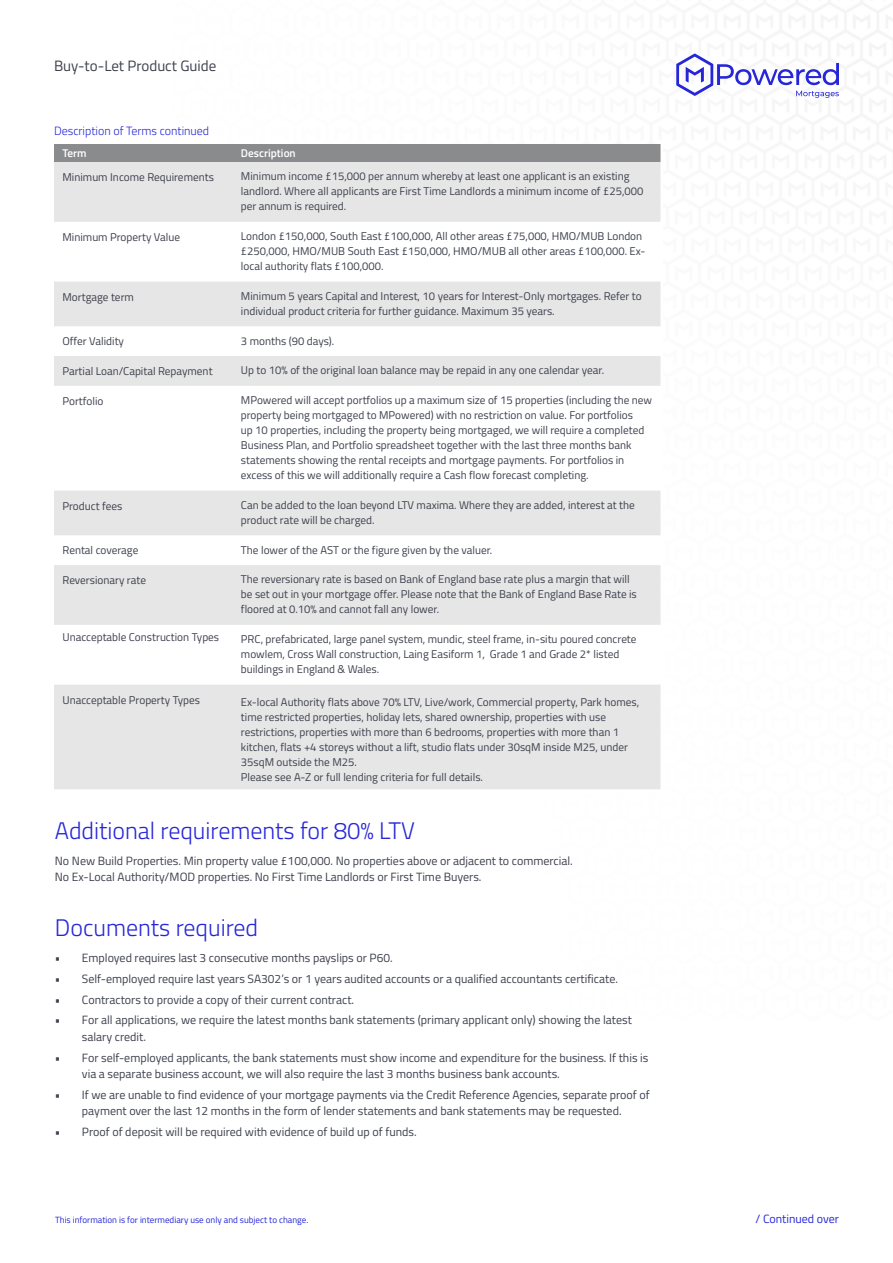
<style>
.page{position:relative;width:893px;height:1263px;background:#fff}
.page>*{position:absolute;margin:0;border:0;box-sizing:border-box;transform-origin:0 0}
.t1{font:300 24px "Titillium Web";color:#2727d8}
.t2{font:15px "Titillium Web";color:#3d404d}
.t3{font:12px/16.5px "Titillium Web";color:#3d404d}
.t4{font:300 12px "Titillium Web";color:#2727d8}
.t5{font:12px "Titillium Web";color:#2727d8}
.t6{font:11.25px/15px "Titillium Web";color:#3d404d}
.t7{font:11.25px "Titillium Web";color:#3d404b}
.t8{font:11.25px "Titillium Web";color:#3d3f4c}
.t9{font:600 11.25px "Titillium Web";color:#fff}
.t10{font:9px "Titillium Web";color:#2727d8}
</style>
<div class="page">
<svg style="left:676px;top:54px;width:163px;height:44px"></svg>
<div style="left:54px;top:144px;width:606px;height:18px;background:#8a8b8d"></div>
<svg style="left:54px;top:162px;width:606px;height:627px;fill:#e6e6e6"></svg>
<h2 class="t2" style="left:54px;top:55px;width:164px">Buy-to-Let Product Guide</h2>
<p class="t4" style="left:54px;top:122px;width:157px">Description of Terms continued</p>
<p class="t9" style="left:63px;top:144px;width:26px">Term</p>
<p class="t9" style="left:241px;top:144px;width:56px">Description</p>
<p class="t8" style="left:63px;top:169px;width:153px">Minimum Income Requirements</p>
<p class="t6" style="left:241px;top:168px;width:404px">Minimum income £15,000 per annum whereby at least one applicant is an existing landlord. Where all applicants are First Time Landlords a minimum income of £25,000 per annum is required.</p>
<p class="t8" style="left:63px;top:229px;width:119px">Minimum Property Value</p>
<p class="t6" style="left:241px;top:228px;width:406px">London £150,000, South East £100,000, All other areas £75,000, HMO/MUB London £250,000, HMO/MUB South East £150,000, HMO/MUB all other areas £100,000. Ex&shy;local authority flats £100,000.</p>
<p class="t8" style="left:63px;top:288px;width:73px">Mortgage term</p>
<p class="t6" style="left:241px;top:288px;width:402px">Minimum 5 years Capital and Interest, 10 years for Interest-Only mortgages. Refer to individual product criteria for further guidance. Maximum 35 years.</p>
<p class="t7" style="left:63px;top:333px;width:63px">Offer Validity</p>
<p class="t6" style="left:241px;top:333px;width:95px">3 months (90 days).</p>
<p class="t7" style="left:63px;top:363px;width:152px">Partial Loan/Capital Repayment</p>
<p class="t6" style="left:241px;top:362px;width:365px">Up to 10% of the original loan balance may be repaid in any one calendar year.</p>
<p class="t7" style="left:63px;top:393px;width:42px">Portfolio</p>
<p class="t6" style="left:241px;top:392px;width:413px">MPowered will accept portfolios up a maximum size of 15 properties (including the new property being mortgaged to MPowered) with no restriction on value. For portfolios<br>up 10 properties, including the property being mortgaged, we will require a completed Business Plan, and Portfolio spreadsheet together with the last three months bank statements showing the rental receipts and mortgage payments. For portfolios in excess of this we will additionally require a Cash flow forecast completing.</p>
<p class="t8" style="left:63px;top:497px;width:61px">Product fees</p>
<p class="t6" style="left:241px;top:497px;width:396px">Can be added to the loan beyond LTV maxima. Where they are added, interest at the product rate will be charged.</p>
<p class="t6" style="left:63px;top:541px;width:77px">Rental coverage</p>
<p class="t6" style="left:241px;top:541px;width:253px">The lower of the AST or the figure given by the valuer.</p>
<p class="t7" style="left:63px;top:572px;width:85px">Reversionary rate</p>
<p class="t6" style="left:241px;top:571px;width:397px">The reversionary rate is based on Bank of England base rate plus a margin that will be set out in your mortgage offer. Please note that the Bank of England Base Rate is floored at 0.10% and cannot fall any lower.</p>
<p class="t6" style="left:63px;top:629px;width:158px">Unacceptable Construction Types</p>
<p class="t6" style="left:241px;top:631px;width:397px">PRC, prefabricated, large panel system, mundic, steel frame, in-situ poured concrete mowlem, Cross Wall construction, Laing Easiform 1, Grade 1 and Grade 2* listed buildings in England &amp; Wales.</p>
<p class="t7" style="left:63px;top:691px;width:139px">Unacceptable Property Types</p>
<p class="t6" style="left:241px;top:694px;width:400px">Ex-local Authority flats above 70% LTV, Live/work, Commercial property, Park homes, time restricted properties, holiday lets, shared ownership, properties with use restrictions, properties with more than 6 bedrooms, properties with more than 1 kitchen, flats +4 storeys without a lift, studio flats under 30sqM inside M25, under 35sqM outside the M25.<br>Please see A-Z or full lending criteria for full details.</p>
<h1 class="t1" style="left:55px;top:813px;width:361px">Additional requirements for 80% LTV</h1>
<p class="t3" style="left:55px;top:852px;width:519px">No New Build Properties. Min property value £100,000. No properties above or adjacent to commercial.<br>No Ex-Local Authority/MOD properties. No First Time Landlords or First Time Buyers.</p>
<h1 class="t1" style="left:55px;top:910px;width:205px">Documents required</h1>
<p class="t3" style="left:55px;top:949px;width:339px">• Employed requires last 3 consecutive months payslips or P60.</p>
<p class="t3" style="left:55px;top:970px;width:565px">• Self-employed require last years SA302’s or 1 years audited accounts or a qualified accountants certificate.</p>
<p class="t3" style="left:55px;top:990px;width:301px">• Contractors to provide a copy of their current contract.</p>
<p class="t3" style="left:82px;top:1011px;width:551px;text-indent:-27px">• For all applications, we require the latest months bank statements (primary applicant only) showing the latest salary credit.</p>
<p class="t3" style="left:82px;top:1048px;width:568px;text-indent:-27px">• For self-employed applicants, the bank statements must show income and expenditure for the business. If this is via a separate business account, we will also require the last 3 months business bank accounts.</p>
<p class="t3" style="left:55px;top:1086px;width:596px;text-align:center">• If we are unable to find evidence of your mortgage payments via the Credit Reference Agencies, separate proof of payment over the last 12 months in the form of lender statements and bank statements may be requested.</p>
<p class="t3" style="left:55px;top:1123px;width:363px">• Proof of deposit will be required with evidence of build up of funds.</p>
<p class="t10" style="left:55px;top:1213px;width:255px">This information is for intermediary use only and subject to change.</p>
<p class="t5" style="left:755px;top:1210px;width:85px">/ Continued over</p>
</div>
